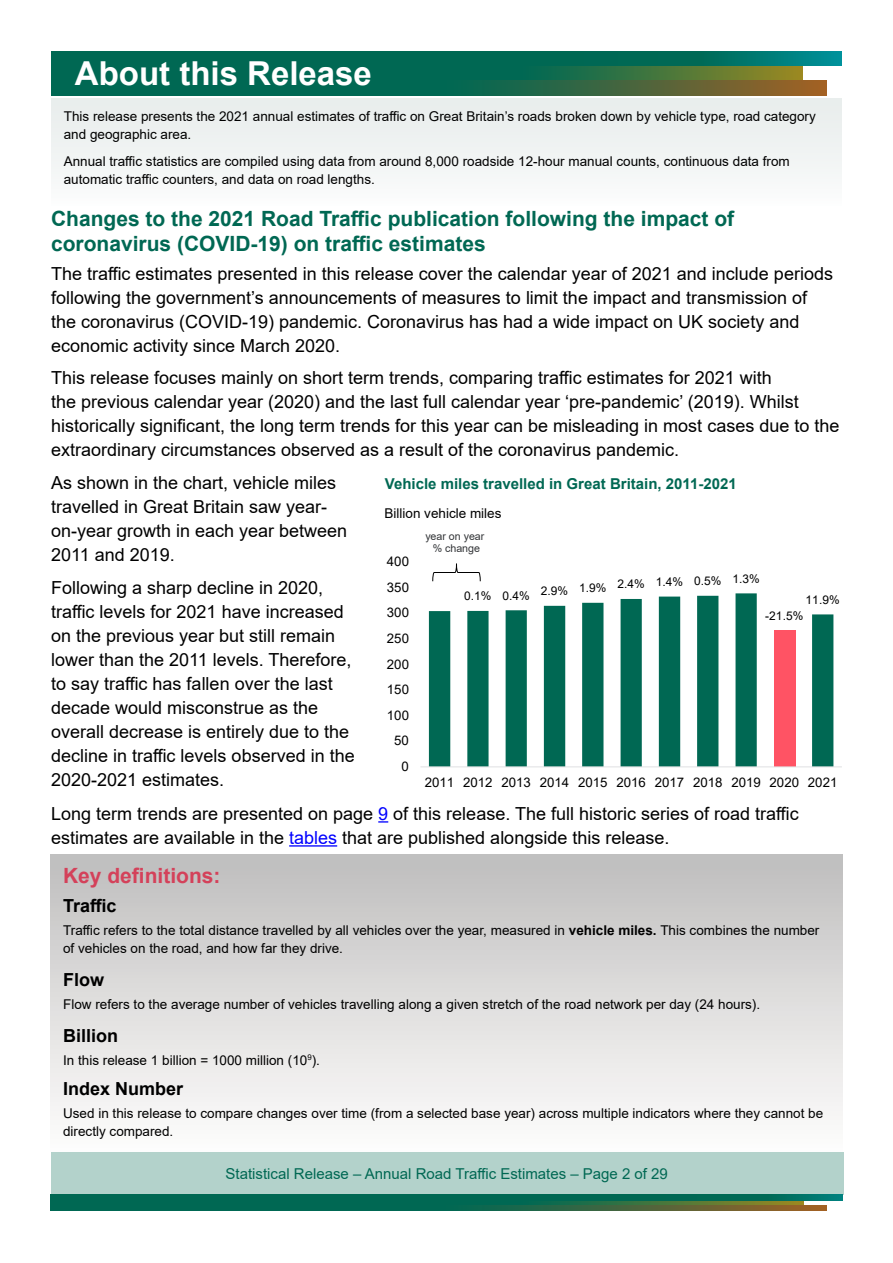
<style>
.page{position:relative;width:893px;height:1263px;background:#fff}
.page>*{position:absolute;margin:0;border:0;box-sizing:border-box;transform-origin:0 0}
.t1{font:700 33px "Arial";color:#fff}
.t2{font:700 21px/25.2px "Arial";color:#006853}
.Front_page_main_text{font:700 21px "Arial";color:#d4415a}
.Front_page_main_text-2{font:18px/24px "Arial";color:#000}
.Front_page_main_text-3{font:700 18px "Arial";color:#000}
.t3{font:15px "Arial";color:#006853}
.t4{font:700 15px "Arial";color:#006853}
.Front_page_main_text-4{font:13.5px/18px "Arial";color:#000}
.t5{font:13.2px "Arial MT2";color:#000}
.t6{font:13.2px "Arial";color:#000}
.t7{font:12px "Arial";color:#000}
.t8{font:10.65px/12.1px "Arial";letter-spacing:-.005em;color:#323437;text-align:center}
.s1{font-family:"Arial MT2";color:#00f}
.s2{font-family:"Arial"}
.s3{font-weight:700}
</style>
<div class="page">
<div style="left:51px;top:1152px;width:792px;height:43px;background:#b3d2cb"></div>
<svg style="left:50px;top:1200px;width:753px;height:6px;background:#176b4b"></svg>
<svg style="left:50px;top:1206px;width:777px;height:5px;background:#256647"></svg>
<svg style="left:50px;top:1195px;width:792px;height:5px;background:#006955"></svg>
<svg style="left:51px;top:66px;width:751px;height:14px;background:#1b6d4a"></svg>
<svg style="left:51px;top:51px;width:791px;height:15px;background:#006b59"></svg>
<svg style="left:51px;top:80px;width:775px;height:15px;background:#256647"></svg>
<div style="left:51px;top:99px;width:791px;height:106px;background:#f0f3f3"></div>
<hr style="left:289px;top:845px;width:48px;height:1px;background:#00f">
<svg style="left:429px;top:593px;width:404px;height:173px"></svg>
<hr style="left:420px;top:766px;width:422px;height:1px;background:#dfe0e2">
<svg style="left:432px;top:563px;width:49px;height:19px"></svg>
<div style="left:50px;top:855px;width:792px;height:296px;background:linear-gradient(to bottom,#bfbebe,#fefdfd)"></div>
<p class="t1" style="left:75px;top:50px;width:299px">About this Release</p>
<p class="Front_page_main_text-4" style="left:64px;top:108px;width:754px">This release presents the 2021 annual estimates of traffic on Great Britain’s roads broken down by vehicle type, road category and geographic area.</p>
<p class="Front_page_main_text-4" style="left:64px;top:152px;width:728px">Annual traffic statistics are compiled using data from around 8,000 roadside 12-hour manual counts, continuous data from automatic traffic counters, and data on road lengths.</p>
<p class="t2" style="left:51px;top:206px;width:685px">Changes to the 2021 Road Traffic publication following the impact of coronavirus (COVID-19) on traffic estimates</p>
<p class="Front_page_main_text-2" style="left:51px;top:261px;width:783px">The traffic estimates presented in this release cover the calendar year of 2021 and include periods following the government’s announcements of measures to limit the impact and transmission of the coronavirus (COVID-19) pandemic. Coronavirus has had a wide impact on UK society and economic activity since March 2020.</p>
<p class="Front_page_main_text-2" style="left:51px;top:366px;width:790px">This release focuses mainly on short term trends, comparing traffic estimates for 2021 with<br>the previous calendar year (2020) and the last full calendar year ‘pre-pandemic’ (2019). Whilst historically significant, the long term trends for this year can be misleading in most cases due to the extraordinary circumstances observed as a result of the coronavirus pandemic.</p>
<p class="Front_page_main_text-2" style="left:51px;top:471px;width:298px">As shown in the chart, vehicle miles travelled in Great Britain saw year&shy;on-year growth in each year between<br>2011 and 2019.</p>
<p class="Front_page_main_text-2" style="left:51px;top:575px;width:305px">Following a sharp decline in 2020, traffic levels for 2021 have increased on the previous year but still remain lower than the 2011 levels. Therefore, to say traffic has fallen over the last decade would misconstrue as the overall decrease is entirely due to the decline in traffic levels observed in the 2020-2021 estimates.</p>
<p class="Front_page_main_text-2" style="left:51px;top:801px;width:749px">Long term trends are presented on page <span class="s1">9</span> of this release. The full historic series of road traffic estimates are available in the <span class="s1">tables</span> that are published alongside this release.</p>
<p class="t4" style="left:385px;top:473px;width:353px">Vehicle miles travelled in Great Britain, 2011-2021</p>
<p class="Front_page_main_text-4" style="left:384px;top:504px;width:119px">Billion vehicle miles</p>
<p class="t8" style="left:425px;top:530px;width:61px">year on year % change</p>
<p class="t6" style="left:387px;top:552px;width:24px">400</p>
<p class="t7" style="left:464px;top:578px;width:297px">0.1% 0.4% 2.9% 1.9% 2.4% 1.4% 0.5% 1.3%</p>
<p class="t6" style="left:387px;top:578px;width:24px">350</p>
<p class="t7" style="left:806px;top:591px;width:36px">11.9%</p>
<p class="t5" style="left:387px;top:604px;width:24px">300</p>
<p class="t7" style="left:765px;top:608px;width:40px">-21.5%</p>
<p class="t6" style="left:387px;top:629px;width:24px">250</p>
<p class="t5" style="left:387px;top:655px;width:24px">200</p>
<p class="t6" style="left:387px;top:680px;width:24px">150</p>
<p class="t5" style="left:387px;top:706px;width:24px">100</p>
<p class="t6" style="left:394px;top:732px;width:16px">50</p>
<p class="t5" style="left:402px;top:757px;width:9px">0</p>
<p class="t5" style="left:425px;top:773px;width:414px">2011 2012 2013 <span class="s2">2014 2015 2016 2017</span> 2018 2019 2020 2021</p>
<p class="Front_page_main_text" style="left:63px;top:861px;width:159px">Key definitions:</p>
<p class="Front_page_main_text-3" style="left:63px;top:893px;width:55px">Traffic</p>
<p class="Front_page_main_text-4" style="left:63px;top:921px;width:758px">Traffic refers to the total distance travelled by all vehicles over the year, measured in <span class="s3">vehicle miles.</span> This combines the number of vehicles on the road, and how far they drive.</p>
<p class="Front_page_main_text-3" style="left:63px;top:967px;width:43px">Flow</p>
<p class="Front_page_main_text-4" style="left:63px;top:995px;width:699px">Flow refers to the average number of vehicles travelling along a given stretch of the road network per day (24 hours).</p>
<p class="Front_page_main_text-3" style="left:63px;top:1023px;width:57px">Billion</p>
<p class="Front_page_main_text-4" style="left:63px;top:1051px;width:258px">In this release 1 billion = 1000 million (10<sup>9</sup>).</p>
<p class="Front_page_main_text-3" style="left:63px;top:1076px;width:122px">Index Number</p>
<p class="Front_page_main_text-4" style="left:63px;top:1104px;width:762px">Used in this release to compare changes over time (from a selected base year) across multiple indicators where they cannot be directly compared.</p>
<p class="t3" style="left:226px;top:1163px;width:444px">Statistical Release – Annual Road Traffic Estimates – Page 2 of 29</p>
</div>
